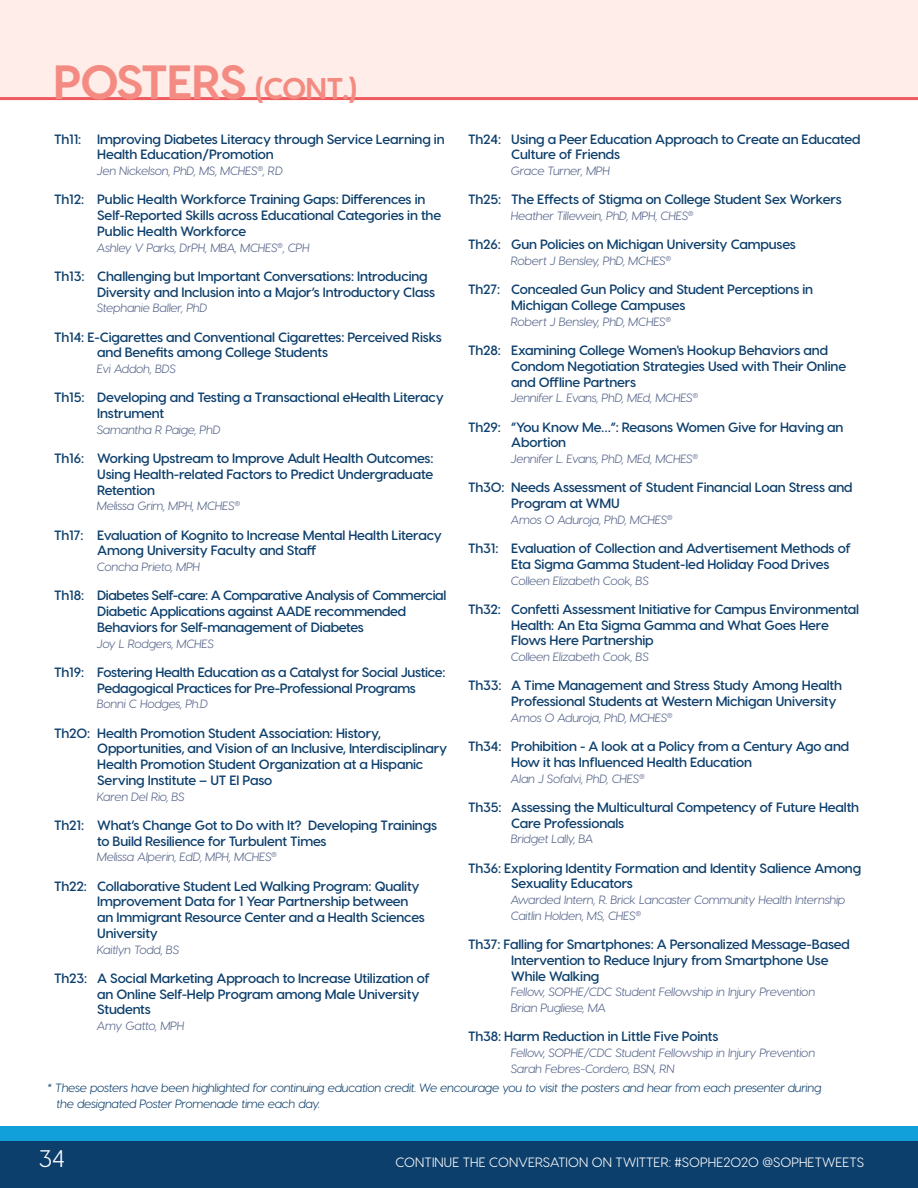
<style>
.page{position:relative;width:918px;height:1188px;background:#fff}
.page>*{position:absolute;margin:0;border:0;box-sizing:border-box;transform-origin:0 0}
.t1{font:700 48px "Visby CF";letter-spacing:-.04em;color:#f48b82}
.t2{font:24px "Visby CF";color:#fff}
.t3{font:600 13.5px/15.8px "Visby CF";letter-spacing:-.01em;color:#0d3f6c}
.t4{font:13.5px "Visby CF";letter-spacing:.01em;color:#fff}
.t5{font:italic 12px/15.8px "Visby CF";letter-spacing:-.01em;color:#55648a}
.t6{font:italic 12px/15.8px "Visby CF";letter-spacing:-.01em;color:#0d3f6c}
.s1{font-size:30px}
</style>
<div class="page">
<div style="left:0;top:1126px;width:918px;height:62px;background:#12a0db"></div>
<div style="left:0;top:1142px;width:918px;height:46px;background:#0d3f6c"></div>
<div style="left:0;top:0;width:918px;height:99px;background:#feede8"></div>
<hr style="left:0;top:97px;width:918px;height:3px;background:#f05a5e">
<h1 class="t1" style="left:53px;top:52px;width:306px">POSTERS <span class="s1">(CONT.)</span></h1>
<p class="t3" style="left:97px;top:131px;width:349px;text-indent:-43px">Th11: Improving Diabetes Literacy through Service Learning in<br>Health Education/Promotion</p>
<p class="t5" style="left:97px;top:163px;width:187px">Jen Nickelson, PhD, MS, MCHES<sup>®</sup>, RD</p>
<p class="t3" style="left:97px;top:192px;width:346px;text-indent:-43px">Th12: Public Health Workforce Training Gaps: Differences in<br>Self-Reported Skills across Educational Categories in the<br>Public Health Workforce</p>
<p class="t5" style="left:97px;top:239px;width:214px">Ashley V Parks, DrPH, MBA, MCHES<sup>®</sup>, CPH</p>
<p class="t3" style="left:97px;top:268px;width:340px;text-indent:-43px">Th13: Challenging but Important Conversations: Introducing<br>Diversity and Inclusion into a Major’s Introductory Class</p>
<p class="t5" style="left:97px;top:300px;width:112px">Stephanie Baller, PhD</p>
<p class="t3" style="left:97px;top:329px;width:346px;text-indent:-43px">Th14: E-Cigarettes and Conventional Cigarettes: Perceived Risks and Benefits among College Students</p>
<p class="t5" style="left:97px;top:361px;width:80px">Evi Addoh, BDS</p>
<p class="t3" style="left:97px;top:390px;width:348px;text-indent:-43px">Th15: Developing and Testing a Transactional eHealth Literacy<br>Instrument</p>
<p class="t5" style="left:97px;top:422px;width:125px">Samantha R Paige, PhD</p>
<p class="t3" style="left:97px;top:450px;width:338px;text-align:justify;text-indent:-43px">Th16: Working Upstream to Improve Adult Health Outcomes:<br>Using Health-related Factors to Predict Undergraduate Retention</p>
<p class="t5" style="left:97px;top:498px;width:145px">Melissa Grim, MPH, MCHES<sup>®</sup></p>
<p class="t3" style="left:97px;top:527px;width:346px;text-indent:-43px">Th17: Evaluation of Kognito to Increase Mental Health Literacy<br>Among University Faculty and Staff</p>
<p class="t5" style="left:97px;top:559px;width:105px">Concha Prieto, MPH</p>
<p class="t3" style="left:97px;top:588px;width:351px;text-indent:-43px">Th18: Diabetes Self-care: A Comparative Analysis of Commercial<br>Diabetic Applications against AADE recommended<br>Behaviors for Self-management of Diabetes</p>
<p class="t5" style="left:97px;top:635px;width:119px">Joy L Rodgers, MCHES</p>
<p class="t3" style="left:97px;top:664px;width:350px;text-indent:-43px">Th19: Fostering Health Education as a Catalyst for Social Justice:<br>Pedagogical Practices for Pre-Professional Programs</p>
<p class="t5" style="left:97px;top:696px;width:112px">Bonni C Hodges, Ph.D</p>
<p class="t3" style="left:97px;top:725px;width:352px;text-indent:-43px">Th20: Health Promotion Student Association: History, Opportunities, and Vision of an Inclusive, Interdisciplinary Health Promotion Student Organization at a Hispanic Serving Institute – UT El Paso</p>
<p class="t5" style="left:97px;top:788px;width:89px">Karen Del Rio, BS</p>
<p class="t3" style="left:97px;top:817px;width:341px;text-indent:-43px">Th21: What’s Change Got to Do with It? Developing Trainings to Build Resilience for Turbulent Times</p>
<p class="t5" style="left:97px;top:849px;width:181px">Melissa Alperin, EdD, MPH, MCHES<sup>®</sup></p>
<p class="t3" style="left:97px;top:878px;width:329px;text-indent:-43px">Th22: Collaborative Student Led Walking Program: Quality Improvement Data for 1 Year Partnership between an Immigrant Resource Center and a Health Sciences University</p>
<p class="t5" style="left:97px;top:941px;width:84px">Kaitlyn Todd, BS</p>
<p class="t3" style="left:97px;top:970px;width:334px;text-indent:-43px">Th23: A Social Marketing Approach to Increase Utilization of an Online Self-Help Program among Male University<br>Students</p>
<p class="t5" style="left:97px;top:1018px;width:89px">Amy Gatto, MPH</p>
<p class="t3" style="left:511px;top:131px;width:351px;text-indent:-43px">Th24: Using a Peer Education Approach to Create an Educated<br>Culture of Friends</p>
<p class="t5" style="left:511px;top:163px;width:101px">Grace Turner, MPH</p>
<p class="t3" style="left:468px;top:192px;width:375px">Th25: The Effects of Stigma on College Student Sex Workers</p>
<p class="t5" style="left:511px;top:208px;width:184px">Heather Tillewein, PhD, MPH, CHES<sup>®</sup></p>
<p class="t3" style="left:468px;top:237px;width:329px">Th26: Gun Policies on Michigan University Campuses</p>
<p class="t5" style="left:511px;top:253px;width:162px">Robert J Bensley, PhD, MCHES<sup>®</sup></p>
<p class="t3" style="left:511px;top:282px;width:303px;text-indent:-43px">Th27: Concealed Gun Policy and Student Perceptions in<br>Michigan College Campuses</p>
<p class="t5" style="left:511px;top:314px;width:162px">Robert J Bensley, PhD, MCHES<sup>®</sup></p>
<p class="t3" style="left:511px;top:342px;width:336px;text-indent:-43px">Th28: Examining College Women's Hookup Behaviors and<br>Condom Negotiation Strategies Used with Their Online and Offline Partners</p>
<p class="t5" style="left:511px;top:390px;width:189px">Jennifer L. Evans, PhD, MEd, MCHES<sup>®</sup></p>
<p class="t3" style="left:511px;top:419px;width:334px;text-indent:-43px">Th29: “You Know Me…”: Reasons Women Give for Having an<br>Abortion</p>
<p class="t5" style="left:511px;top:451px;width:189px">Jennifer L. Evans, PhD, MEd, MCHES<sup>®</sup></p>
<p class="t3" style="left:511px;top:480px;width:343px;text-indent:-43px">Th30: Needs Assessment of Student Financial Loan Stress and<br>Program at WMU</p>
<p class="t5" style="left:511px;top:512px;width:163px">Amos O Aduroja, PhD, MCHES<sup>®</sup></p>
<p class="t3" style="left:511px;top:540px;width:341px;text-indent:-43px">Th31: Evaluation of Collection and Advertisement Methods of<br>Eta Sigma Gamma Student-led Holiday Food Drives</p>
<p class="t5" style="left:511px;top:572px;width:139px">Colleen Elizabeth Cook, BS</p>
<p class="t3" style="left:511px;top:601px;width:349px;text-indent:-43px">Th32: Confetti Assessment Initiative for Campus Environmental<br>Health: An Eta Sigma Gamma and What Goes Here<br>Flows Here Partnership</p>
<p class="t5" style="left:511px;top:649px;width:139px">Colleen Elizabeth Cook, BS</p>
<p class="t3" style="left:511px;top:678px;width:332px;text-indent:-43px">Th33: A Time Management and Stress Study Among Health<br>Professional Students at Western Michigan University</p>
<p class="t5" style="left:511px;top:710px;width:163px">Amos O Aduroja, PhD, MCHES<sup>®</sup></p>
<p class="t3" style="left:511px;top:738px;width:339px;text-indent:-43px">Th34: Prohibition - A look at a Policy from a Century Ago and<br>How it has Influenced Health Education</p>
<p class="t5" style="left:511px;top:770px;width:135px">Alan J Sofalvi, PhD, CHES<sup>®</sup></p>
<p class="t3" style="left:511px;top:799px;width:350px;text-indent:-43px">Th35: Assessing the Multicultural Competency of Future Health<br>Care Professionals</p>
<p class="t5" style="left:511px;top:831px;width:84px">Bridget Lally, BA</p>
<p class="t3" style="left:511px;top:860px;width:352px;text-indent:-43px">Th36: Exploring Identity Formation and Identity Salience Among<br>Sexuality Educators</p>
<p class="t5" style="left:511px;top:892px;width:336px">Awarded Intern, R. Brick Lancaster Community Health Internship<br>Caitlin Holden, MS, CHES<sup>®</sup></p>
<p class="t3" style="left:511px;top:936px;width:340px;text-indent:-43px">Th37: Falling for Smartphones: A Personalized Message-Based<br>Intervention to Reduce Injury from Smartphone Use<br>While Walking</p>
<p class="t5" style="left:511px;top:984px;width:306px">Fellow, SOPHE/CDC Student Fellowship in Injury Prevention<br>Brian Pugliese, MA</p>
<p class="t3" style="left:468px;top:1029px;width:252px">Th38: Harm Reduction in Little Five Points</p>
<p class="t5" style="left:511px;top:1045px;width:306px">Fellow, SOPHE/CDC Student Fellowship in Injury Prevention<br>Sarah Febres-Cordero, BSN, RN</p>
<p class="t6" style="left:57px;top:1080px;width:766px;text-indent:-10px">* These posters have been highlighted for continuing education credit. We encourage you to visit the posters and hear from each presenter during the designated Poster Promenade time each day.</p>
<h2 class="t2" style="left:39px;top:1144px;width:27px">34</h2>
<p class="t4" style="left:395px;top:1154px;width:470px">CONTINUE THE CONVERSATION ON TWITTER: #SOPHE2020 @SOPHETWEETS</p>
</div>
